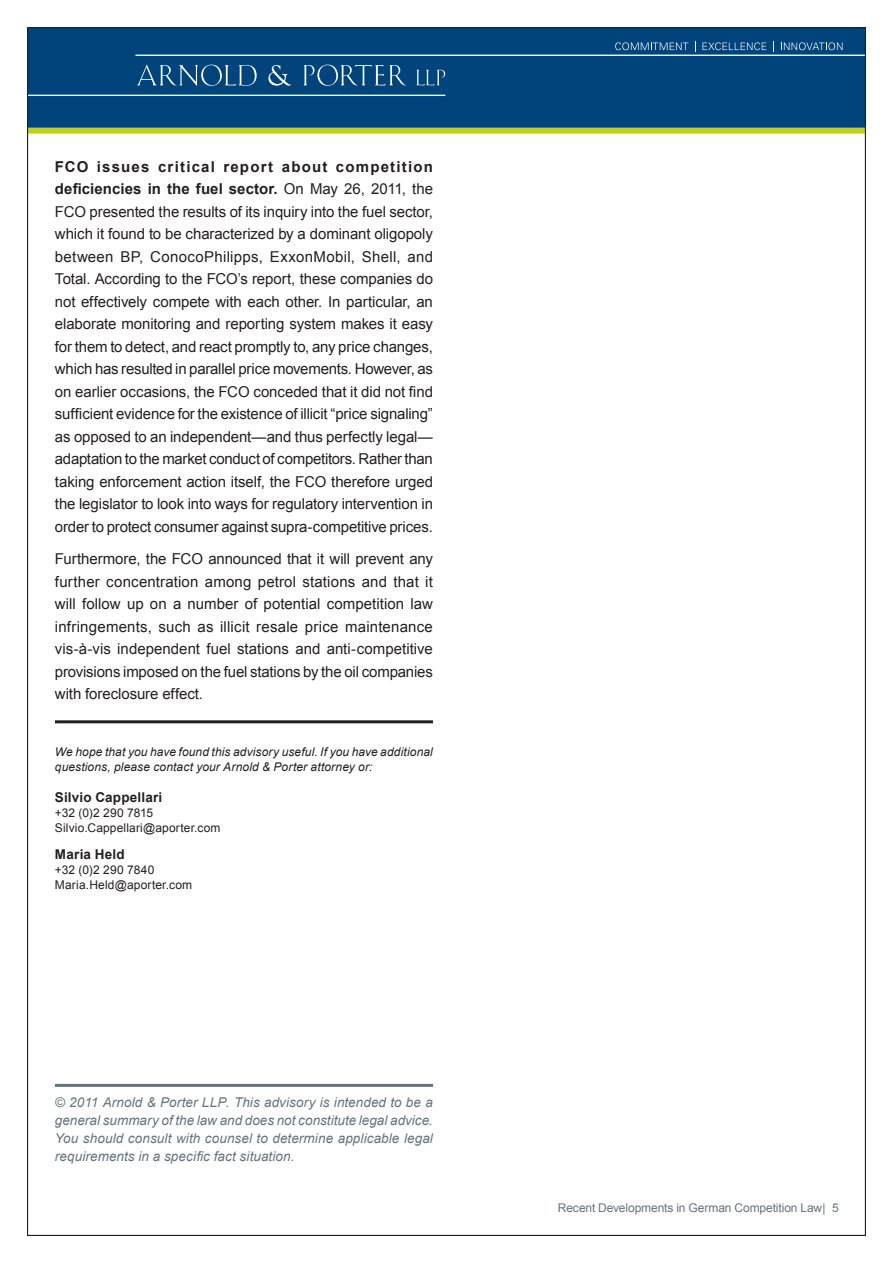
<style>
.page{position:relative;width:893px;height:1263px;background:#fff}
.page>*{position:absolute;margin:0;border:0;box-sizing:border-box;transform-origin:0 0}
.t1{font:15px/22.5px "Arial";letter-spacing:-.01em;color:#231f20;text-align:justify}
.t2{font:italic 13.5px/18px "Arial";letter-spacing:.005em;color:#64747e;text-align:justify}
.t3{font:700 13.5px "Arial";letter-spacing:.015em;color:#231f20}
.t4{font:italic 12px/14.4px "Arial";letter-spacing:.01em;color:#231f20}
.t5{font:12px/15px "Arial";letter-spacing:.015em;color:#231f20}
.t6{font:12px "Arial";letter-spacing:-.005em;color:#64747e}
.s1{font-weight:700}
</style>
<div class="page">
<hr style="left:55px;top:1084px;width:378px;height:3px;background:#64747e">
<div style="left:27px;top:27px;width:839px;height:101px;background:#00447b;border:2px solid #00447b"></div>
<div style="left:27px;top:128px;width:839px;height:6px;background:#c1ce23"></div>
<hr style="left:135px;top:55px;width:731px;height:1px;background:#fff">
<hr style="left:27px;top:95px;width:418px;height:1px;background:#fff">
<svg style="left:137px;top:64px;width:120px;height:22px"></svg>
<svg style="left:268px;top:65px;width:23px;height:21px"></svg>
<svg style="left:416px;top:70px;width:29px;height:15px"></svg>
<svg style="left:303px;top:65px;width:103px;height:21px"></svg>
<svg style="left:615px;top:42px;width:73px;height:8px"></svg>
<svg style="left:702px;top:42px;width:64px;height:8px"></svg>
<svg style="left:781px;top:42px;width:61px;height:8px"></svg>
<hr style="left:55px;top:720px;width:378px;height:3px;background:#231f20">
<p class="t1" style="left:55px;top:155px;width:380px"><span class="s1">FCO issues critical report about competition deficiencies in the fuel sector.</span> On May 26, 2011, the FCO presented the results of its inquiry into the fuel sector, which it found to be characterized by a dominant oligopoly between BP, ConocoPhilipps, ExxonMobil, Shell, and Total. According to the FCO’s report, these companies do not effectively compete with each other. In particular, an elaborate monitoring and reporting system makes it easy for them to detect, and react promptly to, any price changes, which has resulted in parallel price movements. However, as on earlier occasions, the FCO conceded that it did not find sufficient evidence for the existence of illicit “price signaling” as opposed to an independent—and thus perfectly legal— adaptation to the market conduct of competitors. Rather than taking enforcement action itself, the FCO therefore urged the legislator to look into ways for regulatory intervention in order to protect consumer against supra-competitive prices.</p>
<p class="t1" style="left:55px;top:548px;width:380px">Furthermore, the FCO announced that it will prevent any further concentration among petrol stations and that it will follow up on a number of potential competition law infringements, such as illicit resale price maintenance vis-à-vis independent fuel stations and anti-competitive provisions imposed on the fuel stations by the oil companies with foreclosure effect.</p>
<p class="t4" style="left:55px;top:745px;width:379px">We hope that you have found this advisory useful. If you have additional questions, please contact your Arnold &amp; Porter attorney or:</p>
<p class="t3" style="left:55px;top:788px;width:109px">Silvio Cappellari</p>
<p class="t5" style="left:55px;top:806px;width:167px">+32 (0)2 290 7815<br>Silvio.Cappellari@aporter.com</p>
<p class="t3" style="left:55px;top:845px;width:71px">Maria Held</p>
<p class="t5" style="left:55px;top:863px;width:139px">+32 (0)2 290 7840<br>Maria.Held@aporter.com</p>
<p class="t2" style="left:55px;top:1093px;width:380px">© 2011 Arnold &amp; Porter LLP. This advisory is intended to be a general summary of the law and does not constitute legal advice.<br>You should consult with counsel to determine applicable legal requirements in a specific fact situation.</p>
<p class="t6" style="left:558px;top:1200px;width:283px">Recent Developments in German Competition Law| 5</p>
</div>
